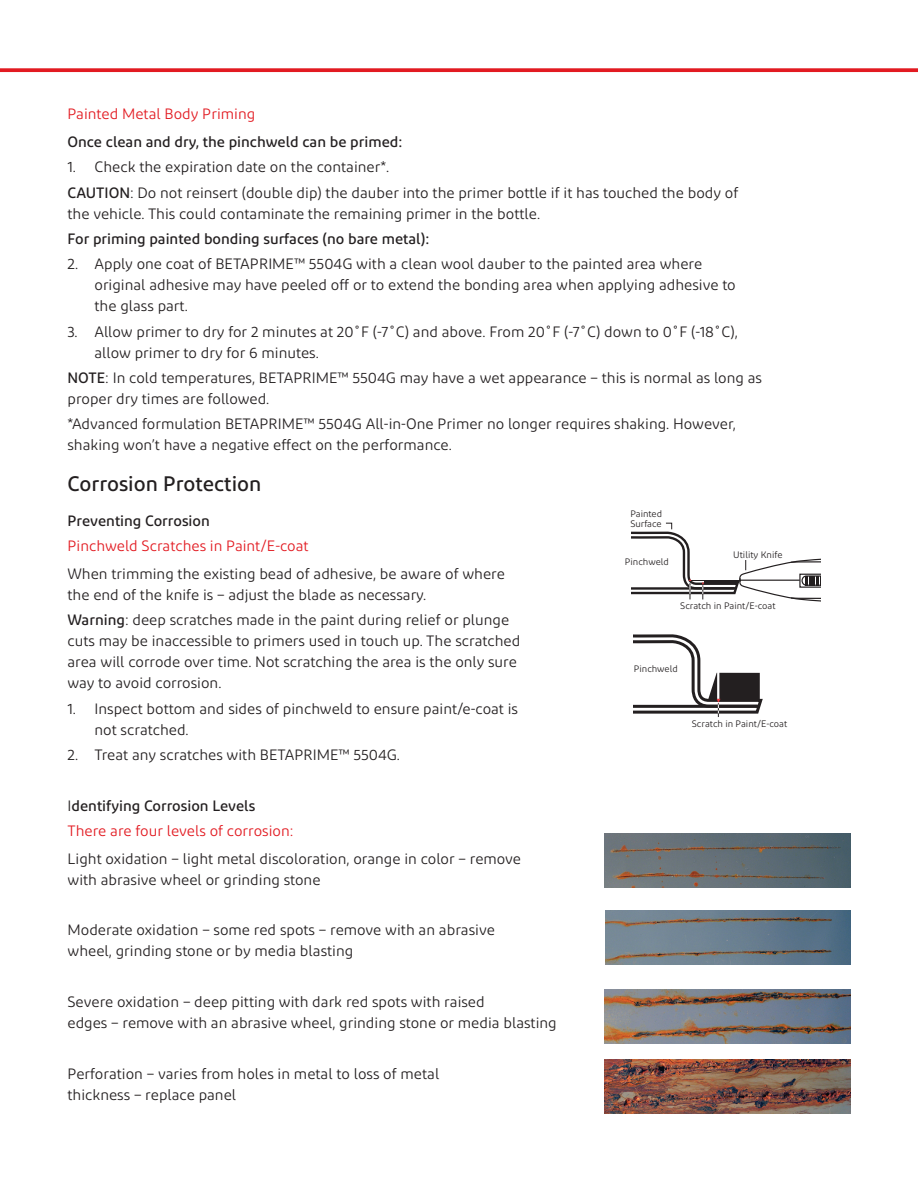
<style>
.page{position:relative;width:918px;height:1188px;background:#fff}
.page>*{position:absolute;margin:0;border:0;box-sizing:border-box;transform-origin:0 0}
.t1{font:500 21px "Diodrum";color:#231f20}
.t2{font:15px/21px "Diodrum";color:#231f20}
.t3{font:15px/25.3px "Diodrum";color:#e21a21}
.t4{font:500 15px "Diodrum";color:#231f20}
.t5{font:9.45px/9.4px "Diodrum";color:#231f20}
.s1{font-weight:500}
.s2{color:#231f20}
.s3{font-weight:500;color:#231f20}
</style>
<div class="page">
<svg style="left:632px;top:523px;width:189px;height:79px"></svg>
<svg style="left:633px;top:634px;width:130px;height:83px"></svg>
<img style="left:604px;top:833px;width:246px;height:54px">
<img style="left:605px;top:910px;width:245px;height:54px">
<img style="left:604px;top:989px;width:246px;height:54px">
<img style="left:604px;top:1059px;width:246px;height:54px">
<svg style="left:0;top:68px;width:918px;height:4px;background:#e42a31"></svg>
<p class="t3" style="left:68px;top:101px;width:189px">Painted Metal Body Priming</p>
<p class="t4" style="left:68px;top:132px;width:336px">Once clean and dry, the pinchweld can be primed:</p>
<p class="t2" style="left:68px;top:154px;width:672px;line-height:25.3px">1. Check the expiration date on the container*.<br><span class="s1">CAUTION</span>: Do not reinsert (double dip) the dauber into the primer bottle if it has touched the body of</p>
<p class="t2" style="left:68px;top:203px;width:474px">the vehicle. This could contaminate the remaining primer in the bottle.</p>
<p class="t4" style="left:68px;top:229px;width:363px">For priming painted bonding surfaces (no bare metal):</p>
<p class="t2" style="left:94px;top:253px;width:643px;text-indent:-27px">2. Apply one coat of BETAPRIME™ 5504G with a clean wool dauber to the painted area where original adhesive may have peeled off or to extend the bonding area when applying adhesive to the glass part.</p>
<p class="t2" style="left:94px;top:321px;width:645px;text-indent:-27px">3. Allow primer to dry for 2 minutes at 20˚F (-7˚C) and above. From 20˚F (-7˚C) down to 0˚F (-18˚C), allow primer to dry for 6 minutes.</p>
<p class="t2" style="left:68px;top:367px;width:696px"><span class="s1">NOTE</span>: In cold temperatures, BETAPRIME™ 5504G may have a wet appearance – this is normal as long as proper dry times are followed.</p>
<p class="t2" style="left:68px;top:413px;width:670px">*Advanced formulation BETAPRIME™ 5504G All-in-One Primer no longer requires shaking. However, shaking won’t have a negative effect on the performance.</p>
<h1 class="t1" style="left:68px;top:471px;width:195px">Corrosion Protection</h1>
<p class="t4" style="left:68px;top:511px;width:144px">Preventing Corrosion</p>
<p class="t3" style="left:68px;top:533px;width:243px">Pinchweld Scratches in Paint/E-coat</p>
<p class="t2" style="left:68px;top:563px;width:439px">When trimming the existing bead of adhesive, be aware of where the end of the knife is – adjust the blade as necessary.</p>
<p class="t2" style="left:68px;top:609px;width:454px"><span class="s1">Warning</span>: deep scratches made in the paint during relief or plunge cuts may be inaccessible to primers used in touch up. The scratched area will corrode over time. Not scratching the area is the only sure way to avoid corrosion.</p>
<p class="t2" style="left:94px;top:698px;width:425px;text-indent:-27px">1. Inspect bottom and sides of pinchweld to ensure paint/e-coat is not scratched.</p>
<p class="t2" style="left:68px;top:744px;width:334px">2. Treat any scratches with BETAPRIME™ 5504G.</p>
<p class="t3" style="left:68px;top:792px;width:227px"><span class="s2">I</span><span class="s3">dentifying Corrosion Levels<br></span>There are four levels of corrosion:</p>
<p class="t2" style="left:68px;top:848px;width:455px">Light oxidation – light metal discoloration, orange in color – remove with abrasive wheel or grinding stone</p>
<p class="t2" style="left:68px;top:919px;width:429px">Moderate oxidation – some red spots – remove with an abrasive wheel, grinding stone or by media blasting</p>
<p class="t2" style="left:68px;top:991px;width:491px">Severe oxidation – deep pitting with dark red spots with raised<br>edges – remove with an abrasive wheel, grinding stone or media blasting</p>
<p class="t2" style="left:68px;top:1063px;width:373px">Perforation – varies from holes in metal to loss of metal thickness – replace panel</p>
<p class="t5" style="left:630px;top:509px;width:33px">Painted<br>Surface</p>
<p class="t5" style="left:733px;top:549px;width:51px">Utility Knife</p>
<p class="t5" style="left:625px;top:556px;width:46px">Pinchweld</p>
<p class="t5" style="left:680px;top:601px;width:97px">Scratch in Paint/E-coat</p>
<p class="t5" style="left:634px;top:664px;width:46px">Pinchweld</p>
<p class="t5" style="left:692px;top:719px;width:97px">Scratch in Paint/E-coat</p>
</div>
